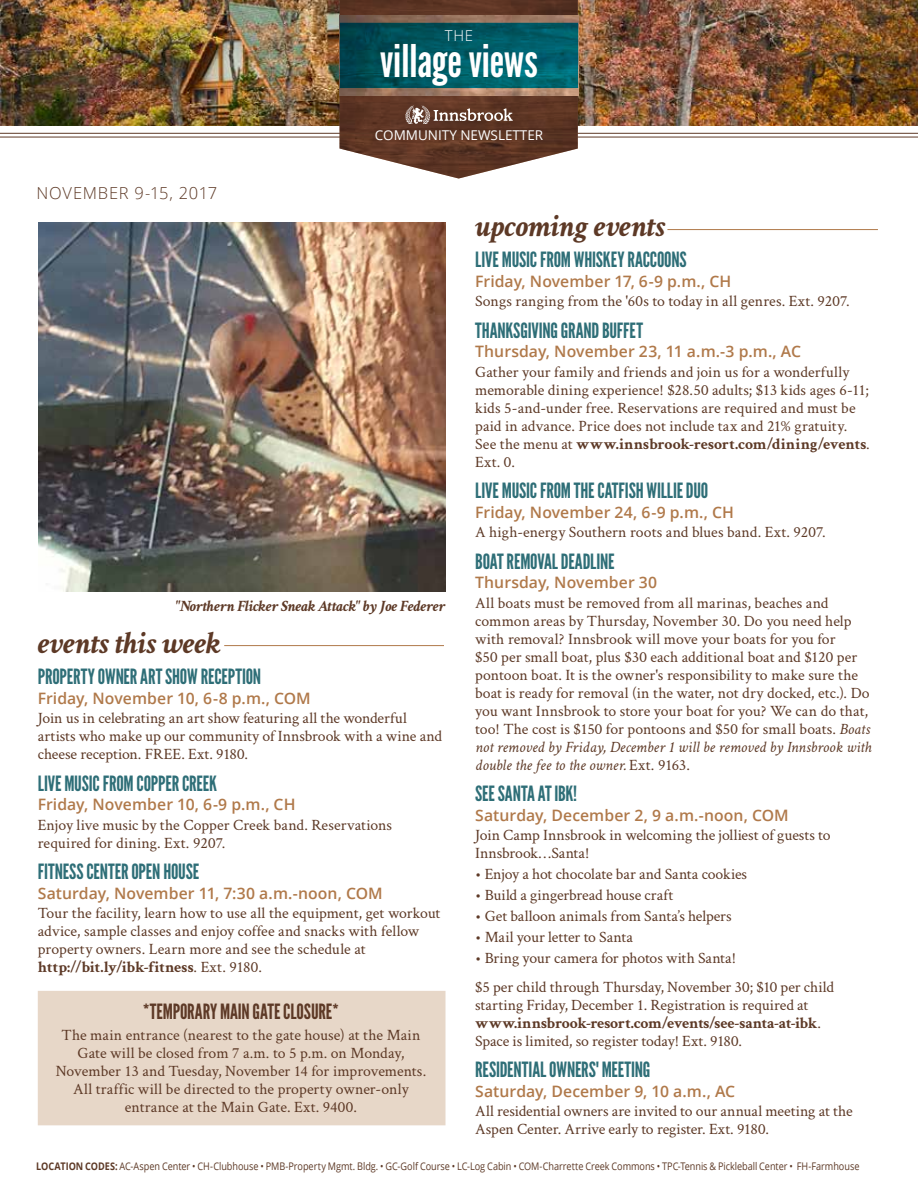
<style>
.page{position:relative;width:918px;height:1188px;background:#fff}
.page>*{position:absolute;margin:0;border:0;box-sizing:border-box;transform-origin:0 0}
.t1{font:45px "League Gothic";color:#fff}
.t2{font:italic 700 31.5px "Crimson";letter-spacing:-.01em;color:#5d3926}
.t3{font:21px "League Gothic";letter-spacing:-.005em;color:#2e6e77}
.t4{font:21px "League Gothic";letter-spacing:-.005em;color:#5d3926}
.t5{font:300 16.5px "Open Sans";letter-spacing:.035em;color:#5d3926}
.t6{font:15.75px/18px "Crimson";color:#5d3926}
.t7{font:600 15.75px "Open Sans";letter-spacing:.005em;color:#b0794a}
.t8{font:italic 700 15.75px "Crimson";letter-spacing:-.005em;color:#5d3926}
.t9{font:300 15px "Open Sans";color:#fff}
.t10{font:13.5px "Open Sans";color:#fff}
.t11{font:10.5px "Open Sans";letter-spacing:-.005em;color:#5d3926;scale:.87 1}
.s1{font-weight:700}
.s2{font-style:italic}
</style>
<div class="page">
<img style="left:39px;top:222px;width:407px;height:370px">
<hr style="left:224px;top:645px;width:220px;height:1px;background:#b0794a">
<img style="left:0;top:0;width:918px;height:126px">
<hr style="left:0;top:133px;width:918px;height:1px;background:#5d3926">
<hr style="left:0;top:137px;width:918px;height:1px;background:#5d3926">
<svg style="left:340px;top:0;width:238px;height:179px;background:#505b55"></svg>
<hr style="left:667px;top:229px;width:211px;height:1px;background:#b0794a">
<div style="left:38px;top:991px;width:408px;height:134px;background:#e7d7c8"></div>
<p class="t9" style="left:445px;top:26px;width:30px">THE</p>
<h1 class="t1" style="left:380px;top:35px;width:159px">village views</h1>
<p class="t5" style="left:36px;top:182px;width:182px">NOVEMBER 9-15, 2017</p>
<p class="t10" style="left:375px;top:126px;width:170px">COMMUNITY NEWSLETTER</p>
<p class="t8" style="left:175px;top:596px;width:272px">"Northern Flicker Sneak Attack" by Joe Federer</p>
<h2 class="t2" style="left:38px;top:624px;width:184px">events this week</h2>
<h3 class="t3" style="left:38px;top:664px;width:225px">PROPERTY OWNER ART SHOW RECEPTION</h3>
<p class="t7" style="left:38px;top:687px;width:274px">Friday, November 10, 6-8 p.m., COM</p>
<p class="t6" style="left:38px;top:709px;width:406px">Join us in celebrating an art show featuring all the wonderful artists who make up our community of Innsbrook with a wine and cheese reception. FREE. Ext. 9180.</p>
<h3 class="t3" style="left:38px;top:771px;width:181px">LIVE MUSIC FROM COPPER CREEK</h3>
<p class="t7" style="left:38px;top:794px;width:259px">Friday, November 10, 6-9 p.m., CH</p>
<p class="t6" style="left:38px;top:815px;width:356px">Enjoy live music by the Copper Creek band. Reservations required for dining. Ext. 9207.</p>
<h3 class="t3" style="left:38px;top:859px;width:163px">FITNESS CENTER OPEN HOUSE</h3>
<p class="t7" style="left:38px;top:882px;width:347px">Saturday, November 11, 7:30 a.m.-noon, COM</p>
<p class="t6" style="left:38px;top:904px;width:404px">Tour the facility, learn how to use all the equipment, get workout advice, sample classes and enjoy coffee and snacks with fellow property owners. Learn more and see the schedule at <span class="s1">http://bit.ly/ibk-fitness</span>. Ext. 9180.</p>
<h3 class="t4" style="left:143px;top:999px;width:198px">*TEMPORARY MAIN GATE CLOSURE*</h3>
<p class="t6" style="left:56px;top:1025px;width:372px;text-align:center">The main entrance (nearest to the gate house) at the Main Gate will be closed from 7 a.m. to 5 p.m. on Monday, November 13 and Tuesday, November 14 for improvements.<br>All traffic will be directed to the property owner-only entrance at the Main Gate. Ext. 9400.</p>
<h2 class="t2" style="left:475px;top:207px;width:192px">upcoming events</h2>
<h3 class="t3" style="left:475px;top:247px;width:213px">LIVE MUSIC FROM WHISKEY RACCOONS</h3>
<p class="t7" style="left:475px;top:270px;width:258px">Friday, November 17, 6-9 p.m., CH</p>
<p class="t6" style="left:475px;top:292px;width:376px">Songs ranging from the '60s to today in all genres. Ext. 9207.</p>
<h3 class="t3" style="left:475px;top:318px;width:169px">THANKSGIVING GRAND BUFFET</h3>
<p class="t7" style="left:475px;top:341px;width:328px">Thursday, November 23, 11 a.m.-3 p.m., AC</p>
<p class="t6" style="left:475px;top:362px;width:396px">Gather your family and friends and join us for a wonderfully memorable dining experience! $28.50 adults; $13 kids ages 6-11; kids 5-and-under free. Reservations are required and must be paid in advance. Price does not include tax and 21% gratuity.<br>See the menu at <span class="s1">www.innsbrook-resort.com/dining/events</span>.<br>Ext. 0.</p>
<h3 class="t3" style="left:475px;top:478px;width:235px">LIVE MUSIC FROM THE CATFISH WILLIE DUO</h3>
<p class="t7" style="left:475px;top:501px;width:260px">Friday, November 24, 6-9 p.m., CH</p>
<p class="t6" style="left:475px;top:523px;width:352px">A high-energy Southern roots and blues band. Ext. 9207.</p>
<h3 class="t3" style="left:475px;top:549px;width:141px">BOAT REMOVAL DEADLINE</h3>
<p class="t7" style="left:475px;top:572px;width:184px">Thursday, November 30</p>
<p class="t6" style="left:475px;top:593px;width:398px">All boats must be removed from all marinas, beaches and common areas by Thursday, November 30. Do you need help with removal? Innsbrook will move your boats for you for<br>$50 per small boat, plus $30 each additional boat and $120 per pontoon boat. It is the owner's responsibility to make sure the boat is ready for removal (in the water, not dry docked, etc.). Do you want Innsbrook to store your boat for you? We can do that, too! The cost is $150 for pontoons and $50 for small boats. <span class="s2">Boats not removed by Friday, December 1 will be removed by Innsbrook with double the fee to the owner.</span> Ext. 9163.</p>
<h3 class="t3" style="left:475px;top:781px;width:104px">SEE SANTA AT IBK!</h3>
<p class="t7" style="left:475px;top:804px;width:315px">Saturday, December 2, 9 a.m.-noon, COM</p>
<p class="t6" style="left:475px;top:826px;width:357px">Join Camp Innsbrook in welcoming the jolliest of guests to<br>Innsbrook…Santa!</p>
<p class="t6" style="left:475px;top:865px;width:273px">• Enjoy a hot chocolate bar and Santa cookies</p>
<p class="t6" style="left:475px;top:886px;width:200px">• Build a gingerbread house craft</p>
<p class="t6" style="left:475px;top:907px;width:258px">• Get balloon animals from Santa’s helpers</p>
<p class="t6" style="left:475px;top:928px;width:159px">• Mail your letter to Santa</p>
<p class="t6" style="left:475px;top:944px;width:360px;line-height:28.5px">• Bring your camera for photos with Santa!<br>$5 per child through Thursday, November 30; $10 per child</p>
<p class="t6" style="left:475px;top:995px;width:347px">starting Friday, December 1. Registration is required at <span class="s1">www.innsbrook-resort.com/events/see-santa-at-ibk</span>.<br>Space is limited, so register today! Ext. 9180.</p>
<h3 class="t3" style="left:475px;top:1057px;width:177px">RESIDENTIAL OWNERS' MEETING</h3>
<p class="t7" style="left:475px;top:1080px;width:262px">Saturday, December 9, 10 a.m., AC</p>
<p class="t6" style="left:475px;top:1102px;width:379px">All residential owners are invited to our annual meeting at the<br>Aspen Center. Arrive early to register. Ext. 9180.</p>
<p class="t11" style="left:36px;top:1159px;width:948px"><span class="s1">LOCATION CODES:</span> AC-Aspen Center • CH-Clubhouse • PMB-Property Mgmt. Bldg. • GC-Golf Course • LC-Log Cabin • COM-Charrette Creek Commons • TPC-Tennis &amp; Pickleball Center • FH-Farmhouse</p>
</div>
